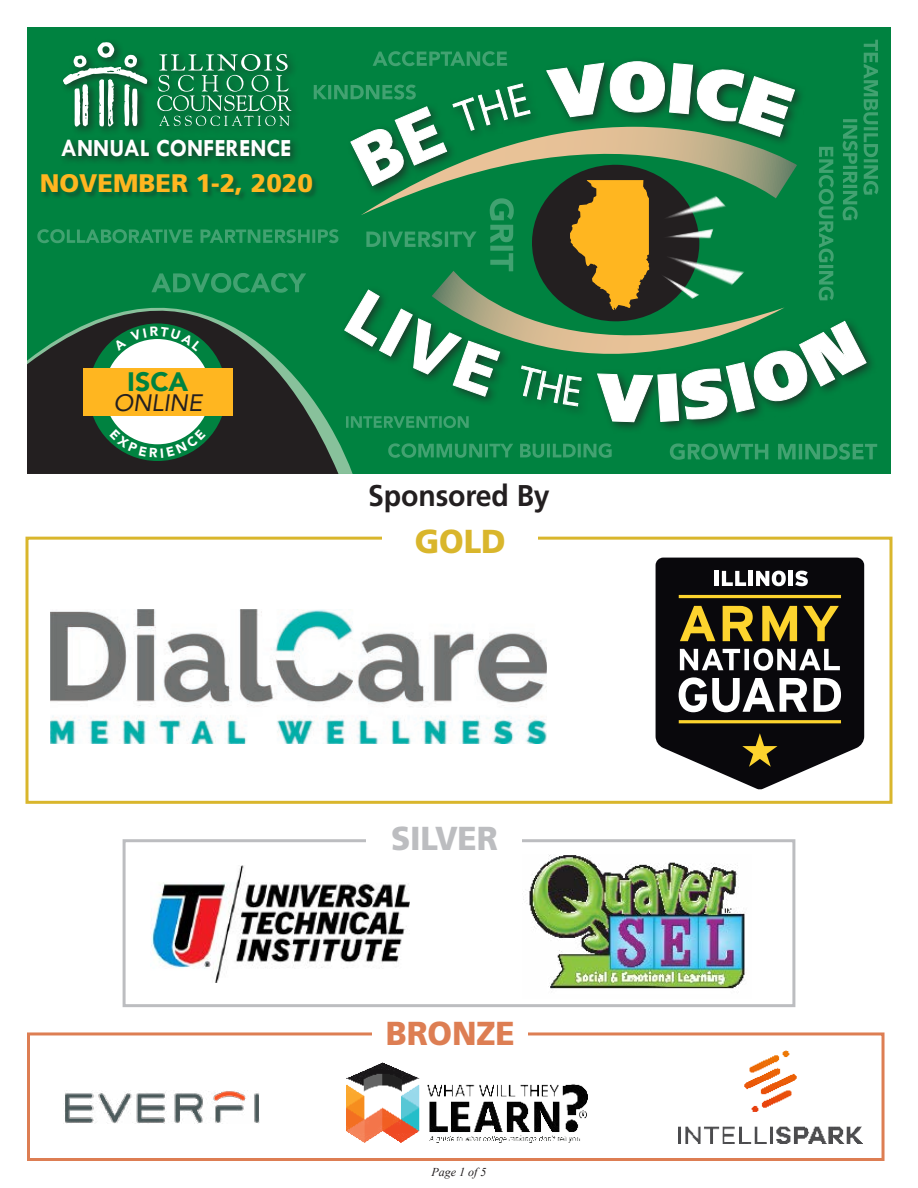
<style>
.page{position:relative;width:918px;height:1188px;background:#fff}
.page>*{position:absolute;margin:0;border:0;box-sizing:border-box;transform-origin:0 0}
.t1{font:900 33.3px "Frutiger";letter-spacing:-.005em;color:#bcbdc0;scale:.95 1}
.t2{font:900 33.3px "Frutiger";letter-spacing:-.005em;color:#dd7e53;scale:.95 1}
.t3{font:900 33.3px "Frutiger";color:#d9b62c;scale:.95 1}
.t4{font:700 30px "Frutiger";letter-spacing:-.005em;color:#231f20;scale:.95 1}
.t5{font:900 26.55px "Avenir";color:#008240}
.t6{font:900 25.35px "Frutiger";color:#ffb620}
.t7{font:700 24.9px "Tw Cen";color:#fff;scale:.94 1}
.t8{font:italic 23.7px "Avenir";color:#231f20}
.t9{font:italic 12px "Times New Roman";color:#231f20}
</style>
<div class="page">
<img style="left:151px;top:865px;width:258px;height:117px">
<img style="left:523px;top:855px;width:222px;height:134px">
<img style="left:51px;top:609px;width:496px;height:134px">
<svg style="left:656px;top:558px;width:208px;height:231px;fill:#09080c"></svg>
<svg style="left:679px;top:595px;width:162px;height:172px;background:#544d39"></svg>
<div style="left:714px;top:571px;width:5px;height:15px;background:#fff"></div>
<svg style="left:722px;top:571px;width:24px;height:15px"></svg>
<hr style="left:749px;top:571px;width:4px;height:15px;background:#fff">
<svg style="left:756px;top:571px;width:30px;height:15px"></svg>
<div style="left:788px;top:571px;width:5px;height:15px;background:#fff"></div>
<svg style="left:795px;top:571px;width:13px;height:15px"></svg>
<div style="left:27px;top:27px;width:864px;height:447px;background:#008240"></div>
<div style="left:27px;top:353px;width:312px;height:121px;background:#231f20"></div>
<img style="left:678px;top:1050px;width:184px;height:93px">
<img style="left:65px;top:1091px;width:194px;height:32px">
<div style="left:26px;top:537px;width:866px;height:267px;border:3px solid #d9b62c"></div>
<div style="left:123px;top:839px;width:672px;height:168px;border:3px solid #bcbdc0"></div>
<div style="left:27px;top:1032px;width:858px;height:129px;border:3px solid #dd7e53"></div>
<div style="left:382px;top:528px;width:156px;height:52px;background:#fff"></div>
<div style="left:367px;top:811px;width:155px;height:53px;background:#fff"></div>
<div style="left:373px;top:1020px;width:155px;height:45px;background:#fff"></div>
<img style="left:347px;top:1063px;width:241px;height:80px">
<svg style="left:37px;top:40px;width:841px;height:420px"></svg>
<p class="t7" style="left:61px;top:133px;width:247px">ANNUAL CONFERENCE</p>
<p class="t6" style="left:40px;top:168px;width:275px">NOVEMBER 1-2, 2020</p>
<p class="t5" style="left:127px;top:359px;width:63px">ISCA</p>
<p class="t8" style="left:113px;top:389px;width:90px">ONLINE</p>
<p class="t4" style="left:368px;top:478px;width:193px">Sponsored By</p>
<h1 class="t3" style="left:415px;top:521px;width:97px">GOLD</h1>
<h1 class="t1" style="left:391px;top:818px;width:114px">SILVER</h1>
<h1 class="t2" style="left:386px;top:1014px;width:137px">BRONZE</h1>
<p class="t9" style="left:432px;top:1164px;width:56px">Page 1 of 5</p>
</div>
